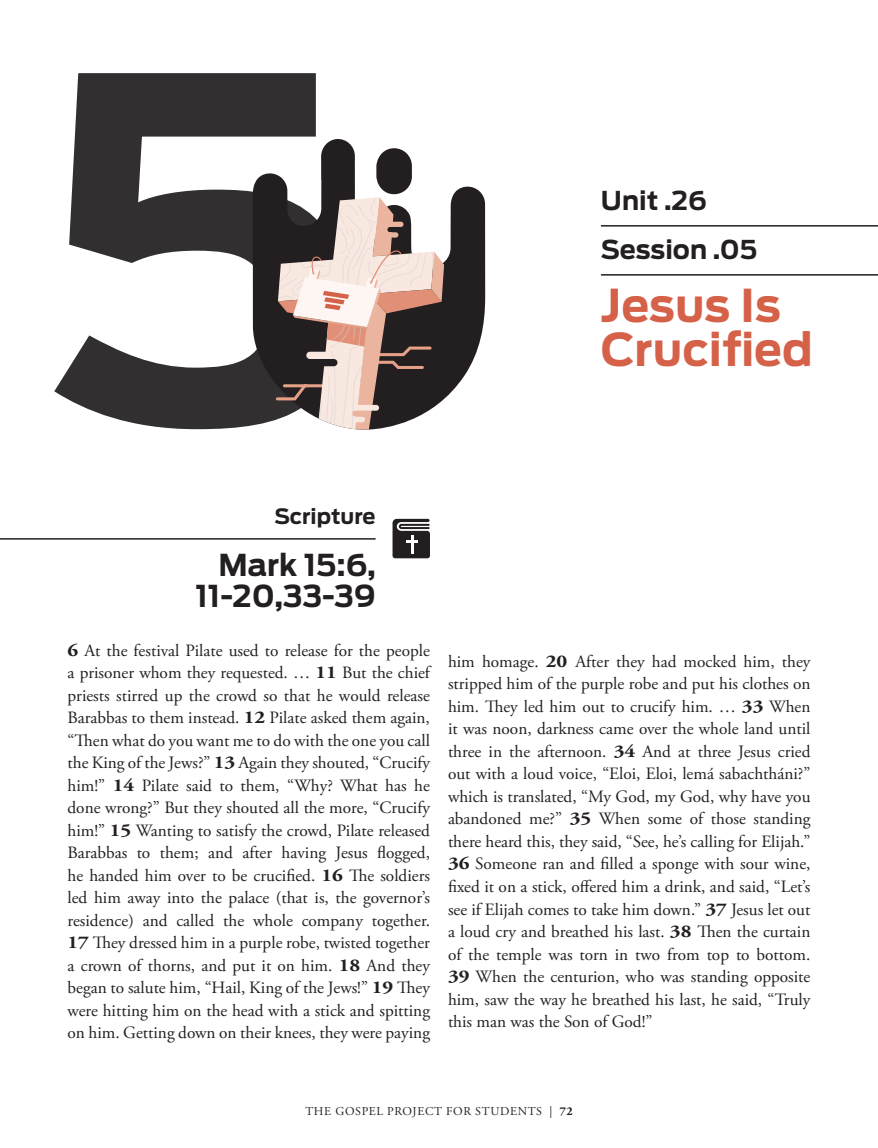
<style>
.page{position:relative;width:878px;height:1148px;background:#fff}
.page>*{position:absolute;margin:0;border:0;box-sizing:border-box;transform-origin:0 0}
.header_largest_left{font:700 45px/43.5px "Antenna";color:#d46148}
.header_large_right{font:700 30px/31.5px "Antenna";color:#231f20;text-align:right}
.header_small_left{font:700 25.8px "Antenna";color:#231f20}
.header_smallest_righ{font:700 21px "Antenna";color:#231f20}
.scripture{font:17.25px/22.5px "Adobe Garamond Pro";color:#231f20;text-align:justify}
.t1{font:12px "Adobe Garamond Pro";letter-spacing:.055em;color:#231f20}
.s1{font-weight:700;font-size:18px}
.s2{font-weight:700}
</style>
<div class="page">
<svg style="left:54px;top:73px;width:262px;height:356px;fill:#312f30"></svg>
<svg style="left:809px;top:226px;width:69px;height:1px"></svg>
<svg style="left:253px;top:138px;width:232px;height:291px;fill:#231f20"></svg>
<svg style="left:276px;top:148px;width:168px;height:281px"></svg>
<hr style="left:601px;top:274px;width:277px;height:1px;background:#231f20">
<hr style="left:601px;top:225px;width:277px;height:1px;background:#231f20">
<hr style="left:0;top:538px;width:375px;height:1px;background:#231f20">
<svg style="left:392px;top:519px;width:38px;height:39px"></svg>
<p class="header_smallest_righ" style="left:274px;top:504px;width:103px">Scripture</p>
<p class="header_large_right" style="left:195px;top:549px;width:182px">Mark 15:6,<br>11-20,33-39</p>
<p class="header_small_left" style="left:601px;top:185px;width:108px">Unit .26</p>
<p class="header_small_left" style="left:601px;top:234px;width:158px">Session .05</p>
<p class="header_largest_left" style="left:601px;top:284px;width:213px">Jesus Is<br>Crucified</p>
<p class="scripture" style="left:68px;top:639px;width:364px"><span class="s1">6</span> At the festival Pilate used to release for the people a prisoner whom they requested. … <span class="s1">11</span> But the chief priests stirred up the crowd so that he would release Barabbas to them instead. <span class="s1">12</span> Pilate asked them again, “Then what do you want me to do with the one you call the King of the Jews?” <span class="s1">13</span> Again they shouted, “Crucify him!” <span class="s1">14</span> Pilate said to them, “Why? What has he done wrong?” But they shouted all the more, “Crucify him!” <span class="s1">15</span> Wanting to satisfy the crowd, Pilate released Barabbas to them; and after having Jesus flogged, he handed him over to be crucified. <span class="s1">16</span> The soldiers led him away into the palace (that is, the governor’s residence) and called the whole company together.<br><span class="s1">17</span> They dressed him in a purple robe, twisted together a crown of thorns, and put it on him. <span class="s1">18</span> And they began to salute him, “Hail, King of the Jews!” <span class="s1">19</span> They were hitting him on the head with a stick and spitting on him. Getting down on their knees, they were paying</p>
<p class="scripture" style="left:448px;top:651px;width:364px">him homage. <span class="s1">20</span> After they had mocked him, they stripped him of the purple robe and put his clothes on him. They led him out to crucify him. … <span class="s1">33</span> When it was noon, darkness came over the whole land until three in the afternoon. <span class="s1">34</span> And at three Jesus cried out with a loud voice, “Eloi, Eloi, lemá sabachtháni?” which is translated, “My God, my God, why have you abandoned me?” <span class="s1">35</span> When some of those standing there heard this, they said, “See, he’s calling for Elijah.” <span class="s1">36</span> Someone ran and filled a sponge with sour wine, fixed it on a stick, offered him a drink, and said, “Let’s see if Elijah comes to take him down.” <span class="s1">37</span> Jesus let out a loud cry and breathed his last. <span class="s1">38</span> Then the curtain of the temple was torn in two from top to bottom.<br><span class="s1">39</span> When the centurion, who was standing opposite him, saw the way he breathed his last, he said, “Truly this man was the Son of God!”</p>
<p class="t1" style="left:305px;top:1103px;width:269px">THE GOSPEL PROJECT FOR STUDENTS | <span class="s2">72</span></p>
</div>
